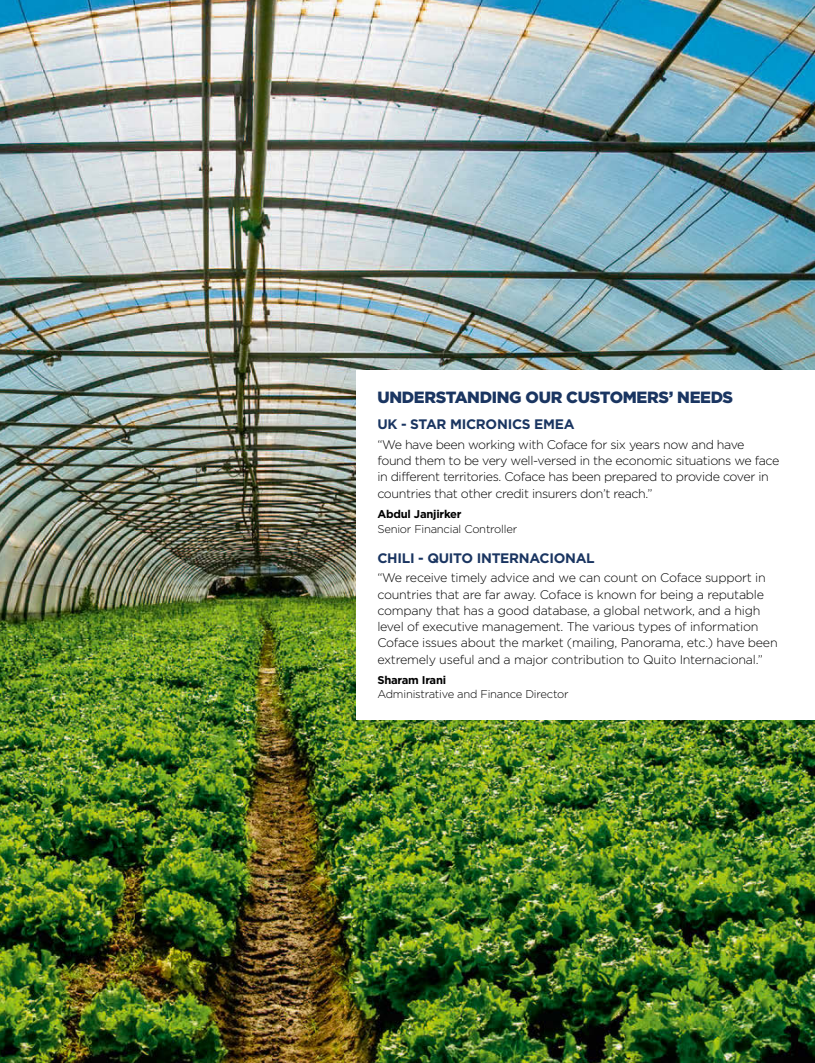
<style>
.page{position:relative;width:815px;height:1063px;background:#fff}
.page>*{position:absolute;margin:0;border:0;box-sizing:border-box;transform-origin:0 0}
.t1{font:900 16.25px "Gotham";letter-spacing:-.02em;color:#1a3561}
.t2{font:700 13.75px "Gotham";letter-spacing:-.02em;color:#1a3561}
.t3{font:300 12.5px/16.2px "Gotham";letter-spacing:-.03em;color:#000}
.t4{font:300 11.25px "Gotham";letter-spacing:-.02em;color:#000}
.t5{font:700 11.25px "Gotham";letter-spacing:-.02em;color:#000}
</style>
<div class="page">
<img style="left:0;top:0;width:815px;height:1063px">
<div style="left:356px;top:370px;width:459px;height:349px;background:#fff"></div>
<h1 class="t1" style="left:377px;top:388px;width:13px">UNDERS</h1>
<h1 class="t1" style="left:446px;top:388px;width:21px">TANDING</h1>
<h1 class="t1" style="left:526px;top:388px;width:209px">OUR CUSTOMERS’ NEEDS</h1>
<p class="t2" style="left:377px;top:416px;width:52px">UK - Star</p>
<p class="t2" style="left:450px;top:416px;width:56px">Micronics</p>
<p class="t2" style="left:534px;top:416px;width:42px">EMEA</p>
<p class="t3" style="left:377px;top:436px;width:404px">“We have been working with Coface for six years now and have found them to be very well-versed in the economic situations we face in different territories. Coface has been prepared to provide cover in countries that other credit insurers don’t reach.”</p>
<p class="t5" style="left:377px;top:508px;width:86px">Abdul Janjirker</p>
<p class="t4" style="left:377px;top:523px;width:141px">Senior Financial Controller</p>
<p class="t2" style="left:377px;top:550px;width:18px">Chili</p>
<p class="t2" style="left:418px;top:550px;width:178px">- QUITO INTERNACIONAL</p>
<p class="t3" style="left:377px;top:570px;width:402px">“We receive timely advice and we can count on Coface support in countries that are far away. Coface is known for being a reputable company that has a good database, a global network, and a high level of executive management. The various types of information Coface issues about the market (mailing, Panorama, etc.) have been extremely useful and a major contribution to Quito I nternacional.”</p>
<p class="t5" style="left:377px;top:674px;width:70px">Sharam Irani</p>
<p class="t4" style="left:377px;top:688px;width:193px">Administrative and Finance Director</p>
</div>
